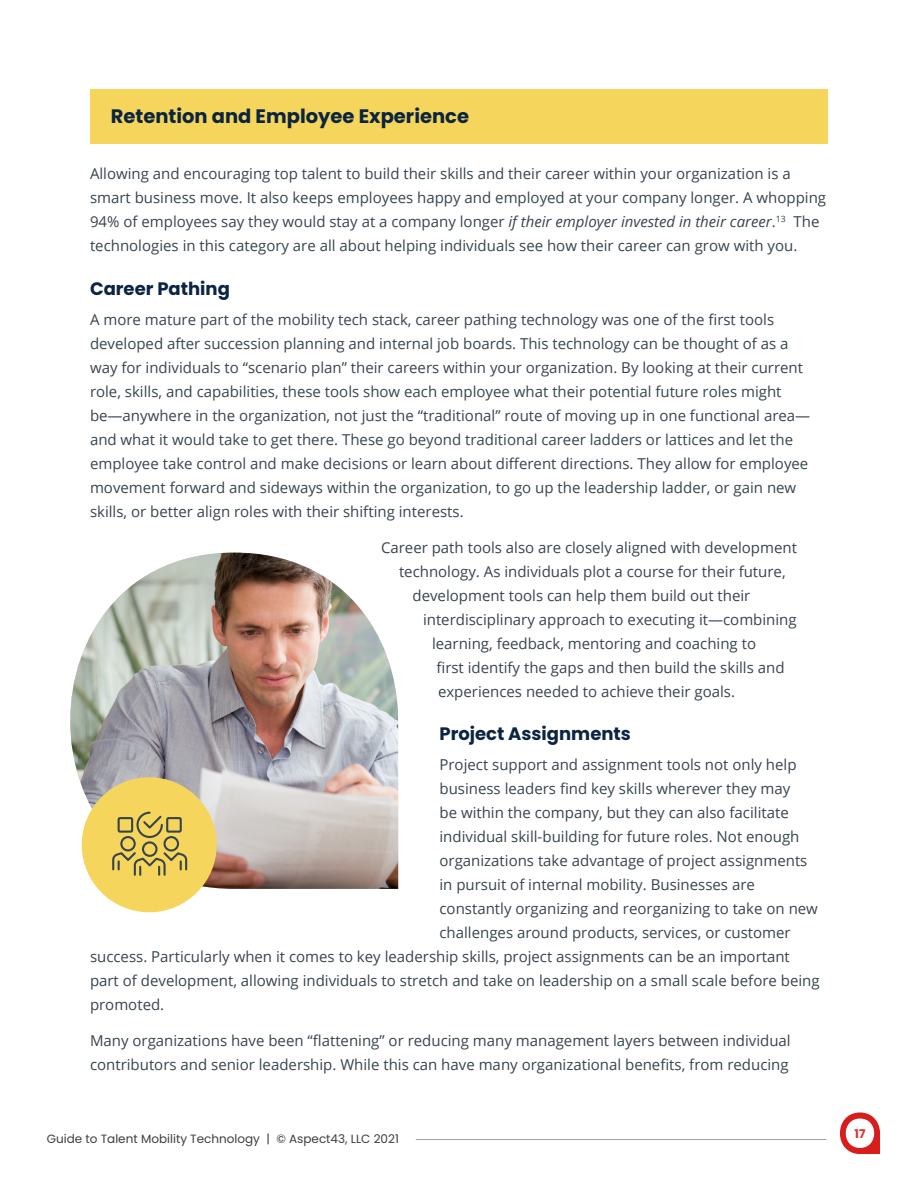
<style>
.page{position:relative;width:918px;height:1188px;background:#fff}
.page>*{position:absolute;margin:0;border:0;box-sizing:border-box;transform-origin:0 0}
.t1{font:700 19.5px "Poppins";color:#0a2441}
.t2{font:700 18px "Poppins";color:#0a2441}
.t3{font:15px/24px "Open Sans";color:#36454d}
.t4{font:12px "Poppins";color:#3e3e3f}
.t5{font:700 12px "Poppins";color:#dc3434}
.s1{font-style:italic}
</style>
<div class="page">
<svg style="left:840px;top:1112px;width:40px;height:42px"></svg>
<hr style="left:416px;top:1139px;width:410px;height:1px;background:#36454d">
<div style="left:90px;top:89px;width:738px;height:54px;background:#f6d55c"></div>
<img style="left:70px;top:553px;width:328px;height:336px">
<div style="left:82px;top:777px;width:135px;height:135px;background:#f6d55c;border-radius:50%"></div>
<svg style="left:112px;top:811px;width:76px;height:65px"></svg>
<p class="t1" style="left:111px;top:104px;width:360px">Retention and Employee Experience</p>
<p class="t3" style="left:90px;top:162px;width:738px">Allowing and encouraging top talent to build their skills and their career within your organization is a smart business move. It also keeps employees happy and employed at your company longer. A whopping 94% of employees say they would stay at a company longer <span class="s1">if their employer invested in their career</span>.<sup>13</sup> The technologies in this category are all about helping individuals see how their career can grow with you.</p>
<p class="t2" style="left:90px;top:278px;width:141px">Career Pathing</p>
<p class="t3" style="left:90px;top:307px;width:722px">A more mature part of the mobility tech stack, career pathing technology was one of the first tools developed after succession planning and internal job boards. This technology can be thought of as a way for individuals to “scenario plan” their careers within your organization. By looking at their current role, skills, and capabilities, these tools show each employee what their potential future roles might be—anywhere in the organization, not just the “traditional” route of moving up in one functional area— and what it would take to get there. These go beyond traditional career ladders or lattices and let the employee take control and make decisions or learn about different directions. They allow for employee movement forward and sideways within the organization, to go up the leadership ladder, or gain new skills, or better align roles with their shifting interests.</p>
<p class="t3" style="left:381px;top:535px;width:418px">Career path tools also are closely aligned with development</p>
<p class="t3" style="left:399px;top:559px;width:388px">technology. As individuals plot a course for their future,</p>
<p class="t3" style="left:412px;top:583px;width:339px">development tools can help them build out their</p>
<p class="t3" style="left:423px;top:607px;width:375px">interdisciplinary approach to executing it—combining</p>
<p class="t3" style="left:432px;top:631px;width:326px">learning, feedback, mentoring and coaching to</p>
<p class="t3" style="left:436px;top:655px;width:350px">first identify the gaps and then build the skills and</p>
<p class="t3" style="left:438px;top:679px;width:299px">experiences needed to achieve their goals.</p>
<p class="t2" style="left:440px;top:724px;width:193px">Project Assignments</p>
<p class="t3" style="left:440px;top:753px;width:359px">Project support and assignment tools not only help</p>
<p class="t3" style="left:440px;top:777px;width:352px">business leaders find key skills wherever they may</p>
<p class="t3" style="left:440px;top:801px;width:351px">be within the company, but they can also facilitate</p>
<p class="t3" style="left:440px;top:825px;width:362px">individual skill-building for future roles. Not enough</p>
<p class="t3" style="left:440px;top:849px;width:369px">organizations take advantage of project assignments</p>
<p class="t3" style="left:440px;top:873px;width:317px">in pursuit of internal mobility. Businesses are</p>
<p class="t3" style="left:440px;top:897px;width:380px">constantly organizing and reorganizing to take on new</p>
<p class="t3" style="left:440px;top:921px;width:353px">challenges around products, services, or customer</p>
<p class="t3" style="left:90px;top:945px;width:701px">success. Particularly when it comes to key leadership skills, project assignments can be an important</p>
<p class="t3" style="left:90px;top:969px;width:731px">part of development, allowing individuals to stretch and take on leadership on a small scale before being</p>
<p class="t3" style="left:90px;top:993px;width:76px">promoted.</p>
<p class="t3" style="left:90px;top:1029px;width:702px">Many organizations have been “flattening” or reducing many management layers between individual contributors and senior leadership. While this can have many organizational benefits, from reducing</p>
<p class="t4" style="left:47px;top:1132px;width:354px">Guide to Talent Mobility Technology | © Aspect43, LLC 2021</p>
<p class="t5" style="left:855px;top:1126px;width:12px">17</p>
</div>
